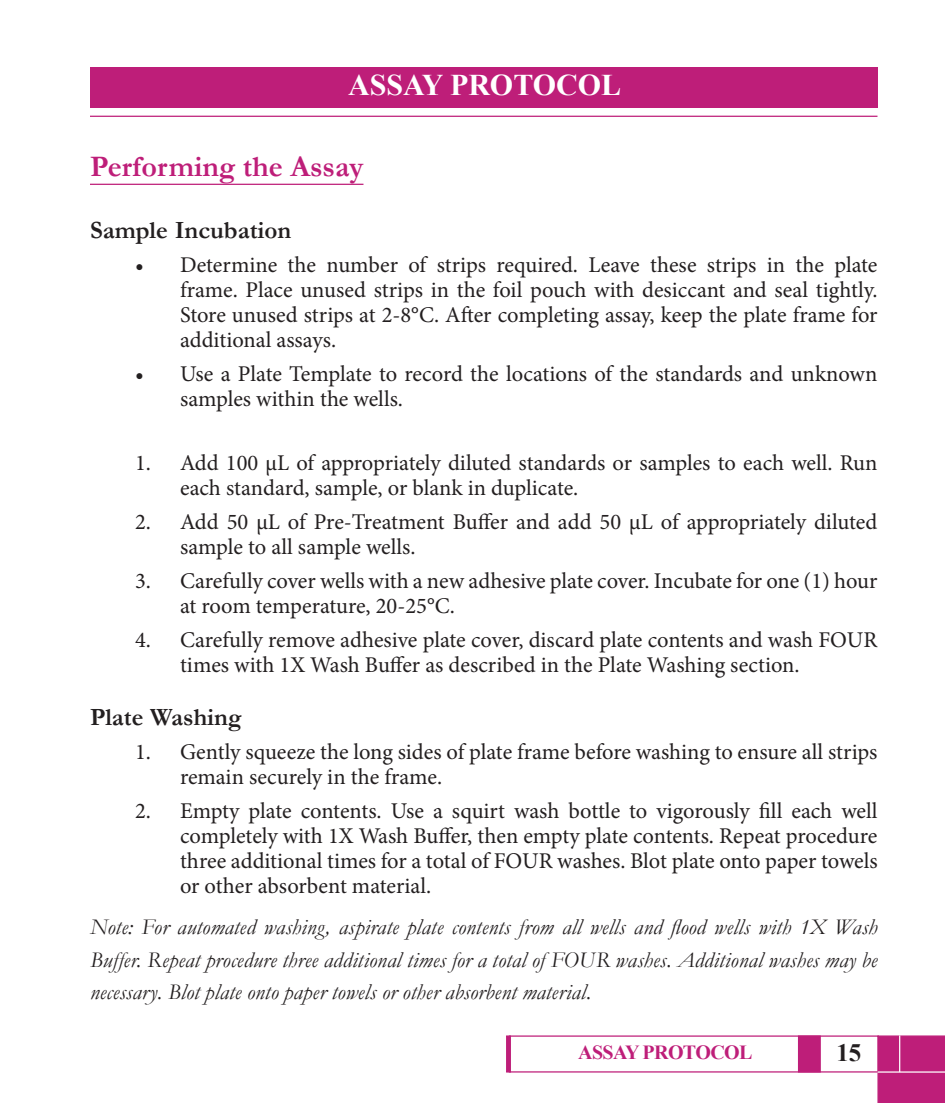
<style>
.page{position:relative;width:945px;height:1103px;background:#fff}
.page>*{position:absolute;margin:0;border:0;box-sizing:border-box;transform-origin:0 0}
.Heading_-_Assay_Protocol{font:700 30px "Garamond";color:#be1e79}
.Section_Heading_-_White{font:700 30px "Times New Roman";color:#fff}
.Sub-heading{font:700 25px "Garamond";color:#231f20}
.t1{font:700 25px "Times New Roman";color:#231f20}
.Body_Text_-_Indented_List{font:22.5px/25px "Minion Pro";letter-spacing:-.005em;color:#231f20}
.t2{font:italic 22.5px/32.5px "Garamond";letter-spacing:.01em;color:#231f20;text-align:justify}
.t3{font:700 20px "Times New Roman";letter-spacing:-.03em;color:#be1e79}
</style>
<div class="page">
<div style="left:877px;top:1035px;width:68px;height:67px;background:#be1e79"></div>
<div style="left:798px;top:1035px;width:23px;height:37px;background:#be1e79;border:1px solid #be1e79"></div>
<div style="left:506px;top:1035px;width:5px;height:37px;background:#be1e79"></div>
<hr style="left:899px;top:1035px;width:1px;height:37px;background:#fff">
<hr style="left:878px;top:1071px;width:67px;height:1px;background:#fff">
<hr style="left:90px;top:116px;width:788px;height:1px;background:#be1e79">
<hr style="left:90px;top:184px;width:273px;height:1px;background:#be1e79">
<div style="left:90px;top:68px;width:788px;height:40px;background:#be1e79"></div>
<p class="Section_Heading_-_White" style="left:348px;top:64px;width:275px">ASSAY PROTOCOL</p>
<p class="Heading_-_Assay_Protocol" style="left:90px;top:146px;width:275px">Performing the Assay</p>
<p class="Sub-heading" style="left:90px;top:213px;width:203px">Sample Incubation</p>
<p class="Body_Text_-_Indented_List" style="left:180px;top:252px;width:699px;text-align:justify;text-indent:-45px">• Determine the number of strips required. Leave these strips in the plate frame. Place unused strips in the foil pouch with desiccant and seal tightly.<br>Store unused strips at 2-8°C. After completing assay, keep the plate frame for additional assays.</p>
<p class="Body_Text_-_Indented_List" style="left:180px;top:361px;width:699px;text-indent:-45px">• Use a Plate Template to record the locations of the standards and unknown samples within the wells.</p>
<p class="Body_Text_-_Indented_List" style="left:180px;top:450px;width:699px;text-indent:-45px">1. Add 100 µL of appropriately diluted standards or samples to each well. Run each standard, sample, or blank in duplicate.</p>
<p class="Body_Text_-_Indented_List" style="left:180px;top:509px;width:699px;text-indent:-45px">2. Add 50 µL of Pre-Treatment Buffer and add 50 µL of appropriately diluted sample to all sample wells.</p>
<p class="Body_Text_-_Indented_List" style="left:180px;top:568px;width:699px;text-indent:-45px">3. Carefully cover wells with a new adhesive plate cover. Incubate for one (1) hour at room temperature, 20-25°C.</p>
<p class="Body_Text_-_Indented_List" style="left:180px;top:627px;width:699px;text-indent:-45px">4. Carefully remove adhesive plate cover, discard plate contents and wash FOUR times with 1X Wash Buffer as described in the Plate Washing section.</p>
<p class="Sub-heading" style="left:90px;top:700px;width:153px">Plate Washing</p>
<p class="Body_Text_-_Indented_List" style="left:180px;top:739px;width:699px;text-indent:-45px">1. Gently squeeze the long sides of plate frame before washing to ensure all strips remain securely in the frame.</p>
<p class="Body_Text_-_Indented_List" style="left:180px;top:798px;width:699px;text-align:justify;text-indent:-45px">2. Empty plate contents. Use a squirt wash bottle to vigorously fill each well completely with 1X Wash Buffer, then empty plate contents. Repeat procedure three additional times for a total of FOUR washes. Blot plate onto paper towels or other absorbent material.</p>
<p class="t2" style="left:90px;top:910px;width:789px">Note: For automated washing, aspirate plate contents from all wells and flood wells with 1X Wash Buffer. Repeat procedure three additional times for a total of FOUR washes. Additional washes may be necessary. Blot plate onto paper towels or other absorbent material.</p>
<p class="t3" style="left:578px;top:1037px;width:176px">ASSAY PROTOCOL</p>
<p class="t1" style="left:836px;top:1034px;width:26px">15</p>
</div>
